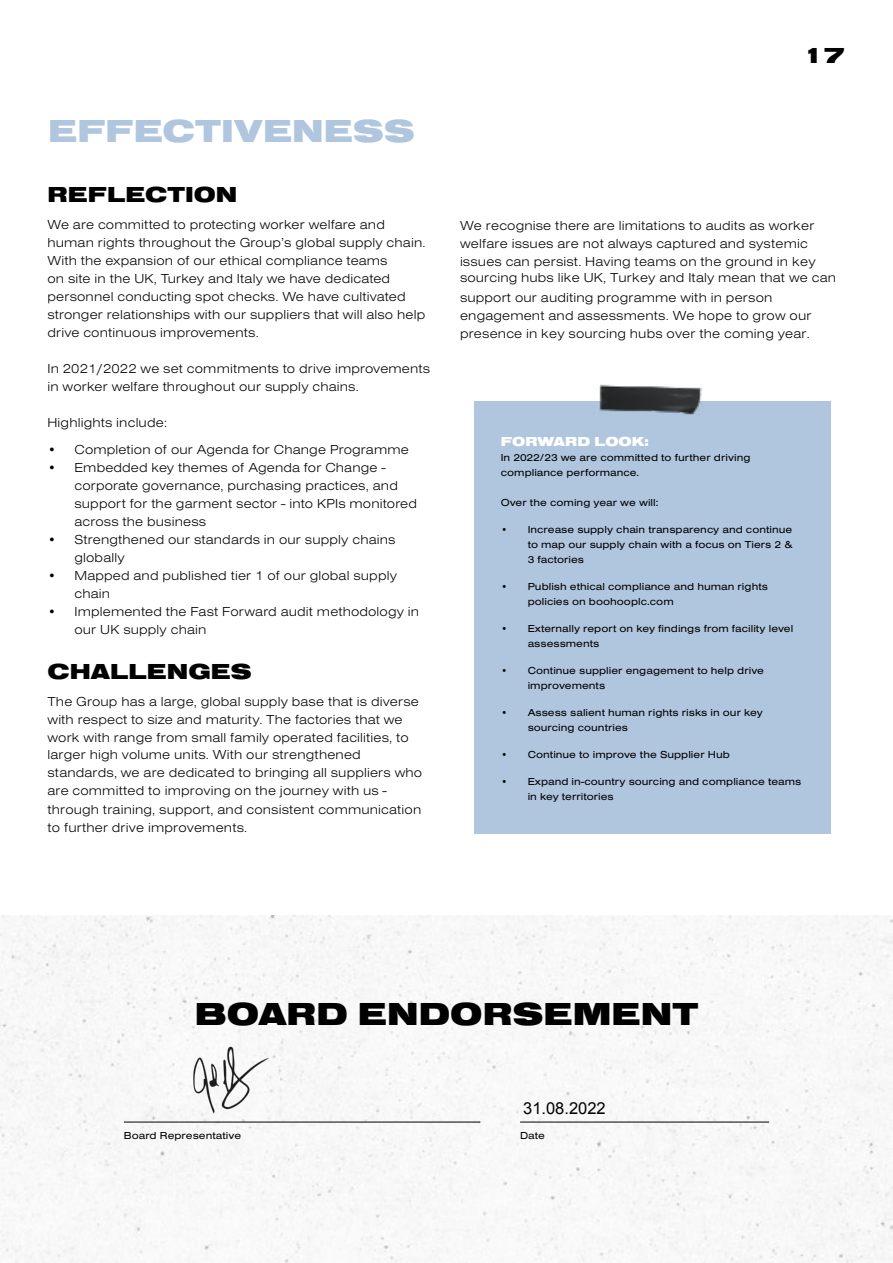
<style>
.page{position:relative;width:893px;height:1263px;background:#fff}
.page>*{position:absolute;margin:0;border:0;box-sizing:border-box;transform-origin:0 0}
.t1{font:900 33px "Nimbus San Ext";color:#000}
.t2{font:900 33px "Nimbus San Ext";color:#b0c6de}
.t3{font:900 22.5px "Nimbus San Ext";color:#000}
.t4{font:16.5px "Arial";color:#000}
.t5{font:300 13.5px/18px "Nimbus San Ext";letter-spacing:.01em;color:#000}
.t6{font:900 13.5px "Nimbus San Ext";color:#fff}
.t7{font:10.5px/15px "Nimbus San Ext";color:#000}
.s1{font-family:"Nimbus San Ext D"}
</style>
<div class="page">
<div style="left:474px;top:401px;width:357px;height:433px;background:#b0c6de"></div>
<img style="left:599px;top:384px;width:103px;height:31px">
<img style="left:0;top:916px;width:893px;height:347px">
<hr style="left:124px;top:1122px;width:356px;height:1px;background:#000">
<hr style="left:520px;top:1122px;width:249px;height:1px;background:#000">
<img style="left:192px;top:1046px;width:79px;height:68px">
<h1 class="t2" style="left:48px;top:112px;width:368px">EFFECTIVENESS</h1>
<h2 class="t3" style="left:47px;top:182px;width:192px">REFLECTION</h2>
<p class="t5" style="left:47px;top:215px;width:380px">We are committed to protecting worker welfare and human rights throughout the Group’s global supply chain.<br>With the expansion of our ethical compliance teams<br>on site in the UK, Turkey and Italy we have dedicated personnel conducting spot checks. We have cultivated stronger relationships with our suppliers that will also help drive continuous improvements.</p>
<p class="t5" style="left:47px;top:359px;width:384px">In 2021/2022 we set commitments to drive improvements in worker welfare throughout our supply chains.</p>
<p class="t5" style="left:47px;top:413px;width:121px">Highlights include:</p>
<p class="t5" style="left:47px;top:440px;width:363px">• Completion of our Agenda for Change Programme</p>
<p class="t5" style="left:74px;top:458px;width:344px;text-indent:-27px">• Embedded key themes of Agenda for Change - corporate governance, purchasing practices, and support for the garment sector - into KPIs monitored across the business</p>
<p class="t5" style="left:74px;top:530px;width:323px;text-indent:-27px">• Strengthened our standards in our supply chains globally</p>
<p class="t5" style="left:74px;top:566px;width:324px;text-indent:-27px">• Mapped and published tier 1 of our global supply chain</p>
<p class="t5" style="left:74px;top:602px;width:346px;text-indent:-27px">• Implemented the Fast Forward audit methodology in our UK supply chain</p>
<h2 class="t3" style="left:47px;top:659px;width:206px">CHALLENGES</h2>
<p class="t5" style="left:47px;top:692px;width:373px">The Group has a large, global supply base that is diverse with respect to size and maturity. The factories that we work with range from small family operated facilities, to</p>
<p class="t5" style="left:47px;top:744px;width:376px">larger high volume units. With our strengthened standards<span class="s1">,</span> we are dedicated to bringing all suppliers who are committed to improving on the journey with us <span class="s1">-</span></p>
<p class="t5" style="left:47px;top:800px;width:375px">through training, support, and consistent communication to further drive improvements.</p>
<h2 class="t3" style="left:802px;top:43px;width:44px">1<span class="s1">7</span></h2>
<p class="t5" style="left:460px;top:216px;width:357px">We recognise there are limitations to audits as worker welfare issues are not always captured and systemic issues can persist. Having teams on the ground in key</p>
<p class="t5" style="left:460px;top:267px;width:378px;line-height:19.8px">sourcing hubs like <span class="s1">UK</span>, <span class="s1">Turkey</span> and <span class="s1">Italy</span> mean that we can support our auditing programme with in person</p>
<p class="t5" style="left:460px;top:306px;width:353px">engagement and assessments. We hope to grow our presence in key sourcing hubs over the coming year.</p>
<p class="t6" style="left:501px;top:433px;width:150px">FORWARD LOOK:</p>
<p class="t7" style="left:501px;top:449px;width:251px">In 2022/23 we are committed to further driving compliance performance.</p>
<p class="t7" style="left:501px;top:494px;width:159px">Over the coming year we will:</p>
<p class="t7" style="left:528px;top:521px;width:266px;text-align:justify;text-indent:-27px">• Increase supply chain transparency and continue to map our supply chain with a focus on Tiers 2 &amp; 3 factories</p>
<p class="t7" style="left:528px;top:578px;width:242px;text-indent:-27px">• Publish ethical compliance and human rights policies on boohooplc.com</p>
<p class="t7" style="left:528px;top:620px;width:267px;text-indent:-27px">• Externally report on key findings from facility level assessments</p>
<p class="t7" style="left:528px;top:662px;width:238px;text-indent:-27px">• Continue supplier engagement to help drive improvements</p>
<p class="t7" style="left:528px;top:704px;width:237px;text-indent:-27px">• Assess salient human rights risks in our key sourcing countries</p>
<p class="t7" style="left:501px;top:746px;width:231px">• Continue to improve the Supplier Hub</p>
<p class="t7" style="left:528px;top:773px;width:275px;text-indent:-27px">• Expand in-country sourcing and compliance teams in key territories</p>
<h1 class="t1" style="left:195px;top:995px;width:505px">BOARD ENDORSEMENT</h1>
<p class="t4" style="left:523px;top:1098px;width:84px">31.08.2022</p>
<p class="t7" style="left:124px;top:1128px;width:119px">Board Representative</p>
<p class="t7" style="left:520px;top:1128px;width:26px">Date</p>
</div>
